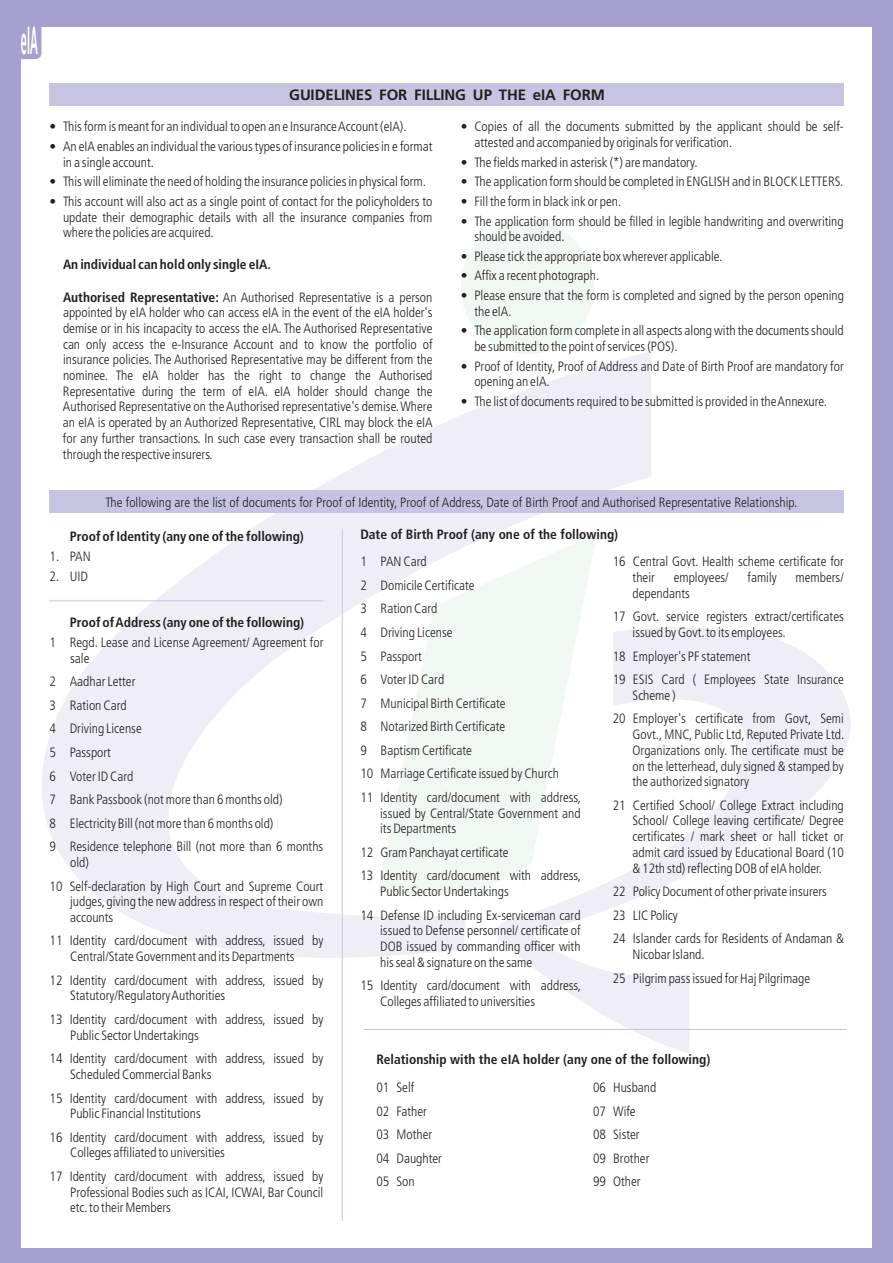
<style>
.page{position:relative;width:893px;height:1263px;background:#a5a0ce}
.page>*{position:absolute;margin:0;border:0;box-sizing:border-box;transform-origin:0 0}
.t1{font:700 39px "Frutiger";color:#fff;scale:.28 1}
.t2{font:700 15px "Frutiger";color:#231f20}
.t3{font:300 condensed 13.5px/23.5px "Frutiger";color:#231f20}
.t4{font:700 condensed 13.5px "Frutiger";color:#231f20}
.s1{font-weight:700}
</style>
<div class="page">
<div style="left:21px;top:27px;width:850px;height:1220px;background:#fff"></div>
<svg style="left:42px;top:352px;width:609px;height:614px"></svg>
<svg style="left:378px;top:534px;width:219px;height:366px;fill:#f0f8f3"></svg>
<div style="left:461px;top:221px;width:133px;height:133px;background:#f0f8f3;border-radius:50%"></div>
<svg style="left:492px;top:625px;width:358px;height:428px"></svg>
<div style="left:50px;top:83px;width:794px;height:23px;background:#c6c4e1"></div>
<div style="left:50px;top:490px;width:794px;height:23px;background:#c6c4e1"></div>
<hr style="left:342px;top:529px;width:1px;height:692px;background:#c6c4e1">
<hr style="left:364px;top:1029px;width:483px;height:1px;background:#c6c4e1">
<hr style="left:50px;top:600px;width:273px;height:1px;background:#c6c4e1">
<svg style="left:21px;top:27px;width:20px;height:32px"></svg>
<h1 class="t1" style="left:21px;top:25px;width:62px">eIA</h1>
<p class="t2" style="left:289px;top:88px;width:317px">GUIDELINES FOR FILLING UP THE eIA FORM</p>
<p class="t3" style="left:50px;top:116px;width:359px">• This form is meant for an individual to open an e Insurance Account (eIA).</p>
<p class="t3" style="left:474px;top:120px;width:371px;line-height:15.8px;text-indent:-13px">• Copies of all the documents submitted by the applicant should be self&shy;attested and accompanied by originals for verification.</p>
<p class="t3" style="left:63px;top:140px;width:371px;line-height:15.8px;text-indent:-13px">• An eIA enables an individual the various types of insurance policies in e format in a single account.</p>
<p class="t3" style="left:461px;top:151px;width:238px">• The fields marked in asterisk (*) are mandatory.</p>
<p class="t3" style="left:50px;top:171px;width:378px">• This will eliminate the need of holding the insurance policies in physical form.</p>
<p class="t3" style="left:461px;top:171px;width:384px">• The application form should be completed in ENGLISH and in BLOCK LETTERS.</p>
<p class="t3" style="left:50px;top:191px;width:384px">• This account will also act as a single point of contact for the policyholders to</p>
<p class="t3" style="left:461px;top:191px;width:162px">• Fill the form in black ink or pen.</p>
<p class="t3" style="left:63px;top:206px;width:371px">update their demographic details with all the insurance companies from</p>
<p class="t3" style="left:461px;top:210px;width:384px">• The application form should be filled in legible handwriting and overwriting</p>
<p class="t3" style="left:63px;top:222px;width:152px">where the policies are acquired.</p>
<p class="t3" style="left:474px;top:226px;width:92px">should be avoided.</p>
<p class="t3" style="left:461px;top:246px;width:263px">• Please tick the appropriate box wherever applicable.</p>
<p class="t4" style="left:63px;top:259px;width:210px">An individual can hold only single eIA.</p>
<p class="t3" style="left:461px;top:265px;width:140px">• Affix a recent photograph.</p>
<p class="t3" style="left:63px;top:286px;width:371px"><span class="s1">Authorised Representative:</span> An Authorised Representative is a person</p>
<p class="t3" style="left:461px;top:285px;width:385px">• Please ensure that the form is completed and signed by the person opening</p>
<p class="t3" style="left:63px;top:302px;width:371px">appointed by eIA holder who can access eIA in the event of the eIA holder's</p>
<p class="t3" style="left:474px;top:301px;width:39px">the eIA.</p>
<p class="t3" style="left:63px;top:318px;width:371px">demise or in his incapacity to access the eIA. The Authorised Representative</p>
<p class="t3" style="left:461px;top:320px;width:384px">• The application form complete in all aspects along with the documents should</p>
<p class="t3" style="left:63px;top:333px;width:371px">can only access the e-Insurance Account and to know the portfolio of</p>
<p class="t3" style="left:474px;top:336px;width:205px">be submitted to the point of services (POS).</p>
<p class="t3" style="left:63px;top:349px;width:371px">insurance policies. The Authorised Representative may be different from the</p>
<p class="t3" style="left:461px;top:356px;width:384px">• Proof of Identity, Proof of Address and Date of Birth Proof are mandatory for</p>
<p class="t3" style="left:63px;top:365px;width:371px">nominee. The eIA holder has the right to change the Authorised</p>
<p class="t3" style="left:474px;top:371px;width:77px">opening an eIA.</p>
<p class="t3" style="left:63px;top:381px;width:371px">Representative during the term of eIA. eIA holder should change the</p>
<p class="t3" style="left:461px;top:391px;width:368px">• The list of documents required to be submitted is provided in the Annexure.</p>
<p class="t3" style="left:63px;top:400px;width:371px;line-height:15.8px;text-align:justify">Authorised Representative on the Authorised representative's demise.Where an eIA is operated by an Authorized Representative, CIRL may block the eIA for any further transactions. In such case every transaction shall be routed through the respective insurers.</p>
<p class="t3" style="left:105px;top:491px;width:694px">The following are the list of documents for Proof of Identity, Proof of Address, Date of Birth Proof and Authorised Representative Relationship.</p>
<p class="t4" style="left:70px;top:531px;width:236px">Proof of Identity (any one of the following)</p>
<p class="t3" style="left:50px;top:546px;width:43px">1. PAN</p>
<p class="t3" style="left:50px;top:565px;width:40px">2. UID</p>
<p class="t4" style="left:70px;top:617px;width:236px">Proof of Address (any one of the following)</p>
<p class="t3" style="left:70px;top:636px;width:255px;line-height:15.8px;text-indent:-21px">1 Regd. Lease and License Agreement/ Agreement for sale</p>
<p class="t3" style="left:50px;top:671px;width:275px">2 Aadhar Letter<br>3 Ration Card<br>4 Driving License<br>5 Passport<br>6 Voter ID Card<br>7 Bank Passbook (not more than 6 months old)<br>8 Electricity Bill (not more than 6 months old)<br>9 Residence telephone Bill (not more than 6 months</p>
<p class="t3" style="left:50px;top:852px;width:275px;text-indent:21px">old)<br>10 Self-declaration by High Court and Supreme Court</p>
<p class="t3" style="left:70px;top:895px;width:255px;line-height:15.8px">judges,giving the new address in respect of their own accounts</p>
<p class="t3" style="left:70px;top:934px;width:255px;line-height:15.8px;text-indent:-21px">11 Identity card/document with address, issued by<br>Central/State Government and its Departments</p>
<p class="t3" style="left:70px;top:973px;width:255px;line-height:15.8px;text-indent:-21px">12 Identity card/document with address, issued by<br>Statutory/Regulatory Authorities</p>
<p class="t3" style="left:70px;top:1012px;width:255px;line-height:15.8px;text-indent:-21px">13 Identity card/document with address, issued by<br>Public Sector Undertakings</p>
<p class="t3" style="left:70px;top:1052px;width:255px;line-height:15.8px;text-indent:-21px">14 Identity card/document with address, issued by<br>Scheduled Commercial Banks</p>
<p class="t3" style="left:70px;top:1091px;width:255px;line-height:15.8px;text-indent:-21px">15 Identity card/document with address, issued by<br>Public Financial Institutions</p>
<p class="t3" style="left:70px;top:1130px;width:255px;line-height:15.8px;text-indent:-21px">16 Identity card/document with address, issued by<br>Colleges affiliated to universities</p>
<p class="t3" style="left:70px;top:1169px;width:255px;line-height:15.8px;text-align:justify;text-indent:-21px">17 Identity card/document with address, issued by Professional Bodies such as ICAI, ICWAI, Bar Council etc.to their Members</p>
<p class="t4" style="left:360px;top:529px;width:259px">Date of Birth Proof (any one of the following)</p>
<p class="t3" style="left:633px;top:555px;width:213px;line-height:15.8px;text-indent:-20px">16 Central Govt. Health scheme certificate for their</p>
<p class="t3" style="left:360px;top:551px;width:222px">1 PAN Card<br>2 Domicile Certificate<br>3 Ration Card<br>4 Driving License<br>5 Passport<br>6 Voter ID Card<br>7 Municipal Birth Certificate<br>8 Notarized Birth Certificate<br>9 Baptism Certificate<br>10 Marriage Certificate issued by Church<br>11 Identity card/document with address,</p>
<p class="t3" style="left:380px;top:806px;width:202px;line-height:15.8px">issued by Central/State Government and its Departments</p>
<p class="t3" style="left:360px;top:841px;width:222px">12 Gram Panchayat certificate<br>13 Identity card/document with address,</p>
<p class="t3" style="left:360px;top:881px;width:222px;text-indent:20px">Public Sector Undertakings<br>14 Defense ID including Ex-serviceman card</p>
<p class="t3" style="left:380px;top:924px;width:202px;line-height:15.8px;text-align:justify">issued to Defense personnel/ certificate of DOB issued by commanding officer with his seal &amp; signature on the same</p>
<p class="t3" style="left:380px;top:979px;width:202px;line-height:15.8px;text-indent:-20px">15 Identity card/document with address,<br>Colleges affiliated to universities</p>
<p class="t3" style="left:674px;top:567px;width:57px">employees/</p>
<p class="t3" style="left:747px;top:567px;width:31px">family</p>
<p class="t3" style="left:796px;top:567px;width:50px">members/</p>
<p class="t3" style="left:613px;top:582px;width:233px;text-indent:20px">dependants<br>17 Govt. service registers extract/certificates</p>
<p class="t3" style="left:613px;top:622px;width:233px;text-indent:20px">issued by Govt.to its employees.<br>18 Employer's PF statement<br>19 ESIS Card ( Employees State Insurance</p>
<p class="t3" style="left:613px;top:684px;width:233px;text-indent:20px">Scheme )<br>20 Employer's certificate from Govt, Semi</p>
<p class="t3" style="left:633px;top:728px;width:213px;line-height:15.8px;text-align:justify">Govt., MNC, Public Ltd, Reputed Private Ltd.<br>Organizations only. The certificate must be on the letterhead, duly signed &amp; stamped by the authorized signatory</p>
<p class="t3" style="left:633px;top:798px;width:213px;line-height:15.8px;text-align:justify;text-indent:-20px">21 Certified School/ College Extract including School/ College leaving certificate/ Degree certificates / mark sheet or hall ticket or admit card issued by Educational Board (10 &amp; 12th std) reflecting DOB of eIA holder.</p>
<p class="t3" style="left:613px;top:881px;width:233px">22 Policy Document of other private insurers<br>23 LIC Policy<br>24 Islander cards for Residents of Andaman &amp;</p>
<p class="t3" style="left:613px;top:944px;width:199px;text-indent:20px">Nicobar Island.<br>25 Pilgrim pass issued for Haj Pilgrimage</p>
<p class="t4" style="left:376px;top:1054px;width:335px">Relationship with the eIA holder (any one of the following)</p>
<p class="t3" style="left:376px;top:1077px;width:67px">01 Self<br>02 Father<br>03 Mother<br>04 Daughter<br>05 Son</p>
<p class="t3" style="left:593px;top:1077px;width:65px">06 Husband<br>07 Wife<br>08 Sister<br>09 Brother<br>99 Other</p>
</div>
